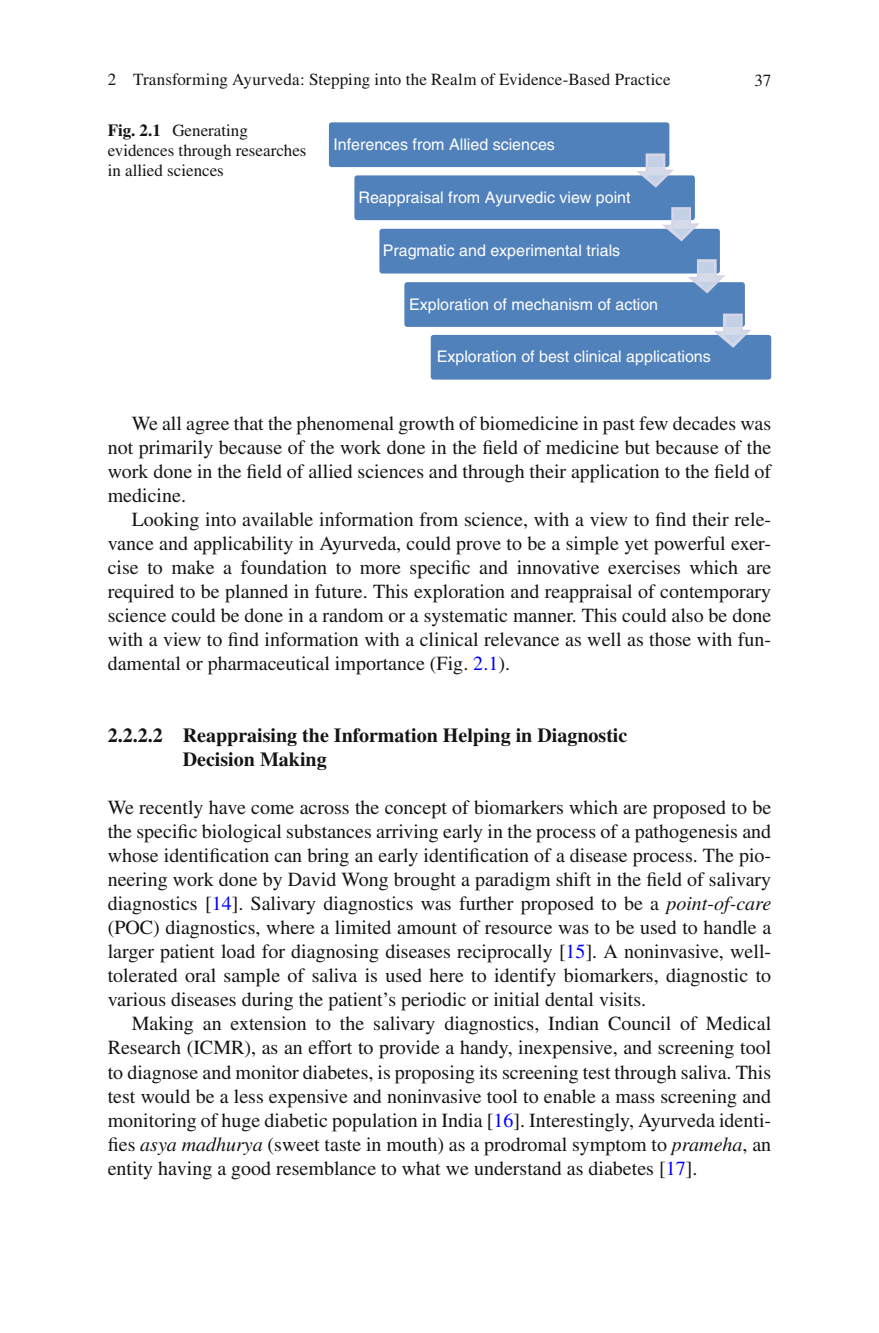
<style>
.page{position:relative;width:879px;height:1333px;background:#fff}
.page>*{position:absolute;margin:0;border:0;box-sizing:border-box;transform-origin:0 0}
.t1{font:20px/24px "Times";color:#131413;text-align:justify}
.t2{font:700 20px/24px "Times";color:#131413}
.t3{font:17px/20px "Times";color:#131413}
.t4{font:16px "Helvetica";color:#fff}
.s1{font-weight:700}
.s2{color:#00f}
.s3{font-style:italic}
</style>
<div class="page">
<div style="left:329px;top:122px;width:340px;height:45px;background:#5081bb;border-radius:3px"></div>
<div style="left:354px;top:175px;width:341px;height:45px;background:#5081bb;border-radius:3px"></div>
<div style="left:379px;top:229px;width:341px;height:44px;background:#5081bb;border-radius:3px"></div>
<div style="left:404px;top:282px;width:341px;height:45px;background:#5081bb;border-radius:3px"></div>
<div style="left:431px;top:335px;width:340px;height:44px;background:#5081bb;border-radius:3px"></div>
<svg style="left:633px;top:152px;width:43px;height:36px"></svg>
<svg style="left:659px;top:206px;width:43px;height:36px"></svg>
<svg style="left:685px;top:258px;width:43px;height:36px"></svg>
<svg style="left:711px;top:312px;width:43px;height:36px"></svg>
<p class="t3" style="left:108px;top:71px;width:564px">2 Transforming Ayurveda: Stepping into the Realm of Evidence-Based Practice</p>
<p class="t3" style="left:754px;top:72px;width:18px">37</p>
<p class="t3" style="left:108px;top:121px;width:200px"><span class="s1">Fig. 2.1</span> Generating evidences through researches in allied sciences</p>
<p class="t4" style="left:333px;top:138px;width:223px">Inferences from Allied sciences</p>
<p class="t4" style="left:358px;top:191px;width:274px">Reappraisal from Ayurvedic view point</p>
<p class="t4" style="left:383px;top:245px;width:239px">Pragmatic and experimental trials</p>
<p class="t4" style="left:409px;top:298px;width:250px">Exploration of mechanism of action</p>
<p class="t4" style="left:437px;top:351px;width:275px">Exploration of best clinical applications</p>
<p class="t1" style="left:108px;top:413px;width:665px;text-indent:24px">We all agree that the phenomenal growth of biomedicine in past few decades was not primarily because of the work done in the field of medicine but because of the work done in the field of allied sciences and through their application to the field of medicine.</p>
<p class="t1" style="left:108px;top:509px;width:665px;text-indent:24px">Looking into available information from science, with a view to find their rele&shy;vance and applicability in Ayurveda, could prove to be a simple yet powerful exer&shy;cise to make a foundation to more specific and innovative exercises which are required to be planned in future. This exploration and reappraisal of contemporary science could be done in a random or a systematic manner. This could also be done with a view to find information with a clinical relevance as well as those with fun&shy;damental or pharmaceutical importance (Fig. <span class="s2">2.1</span> ).</p>
<p class="t2" style="left:183px;top:725px;width:446px;text-indent:-75px">2.2.2.2 Reappraising the Information Helping in Diagnostic<br>Decision Making</p>
<p class="t1" style="left:108px;top:797px;width:665px">We recently have come across the concept of biomarkers which are proposed to be the specific biological substances arriving early in the process of a pathogenesis and whose identification can bring an early identification of a disease process. The pio&shy;neering work done by David Wong brought a paradigm shift in the field of salivary diagnostics [ <span class="s2">14</span> ] . Salivary diagnostics was further proposed to be a <span class="s3">point</span> - <span class="s3">of-care </span>(POC) diagnostics, where a limited amount of resource was to be used to handle a larger patient load for diagnosing diseases reciprocally [ <span class="s2">15</span> ] . A noninvasive, well&shy;tolerated oral sample of saliva is used here to identify biomarkers, diagnostic to various diseases during the patient’s periodic or initial dental visits.</p>
<p class="t1" style="left:108px;top:1013px;width:665px;text-indent:24px">Making an extension to the salivary diagnostics, Indian Council of Medical Research (ICMR), as an effort to provide a handy, inexpensive, and screening tool to diagnose and monitor diabetes, is proposing its screening test through saliva. This test would be a less expensive and noninvasive tool to enable a mass screening and monitoring of huge diabetic population in India [ <span class="s2">16</span> ] . Interestingly, Ayurveda identi&shy;fies <span class="s3">asya madhurya</span> (sweet taste in mouth) as a prodromal symptom to <span class="s3">prameha</span> , an entity having a good resemblance to what we understand as diabetes [ <span class="s2">17</span> ] .</p>
</div>
